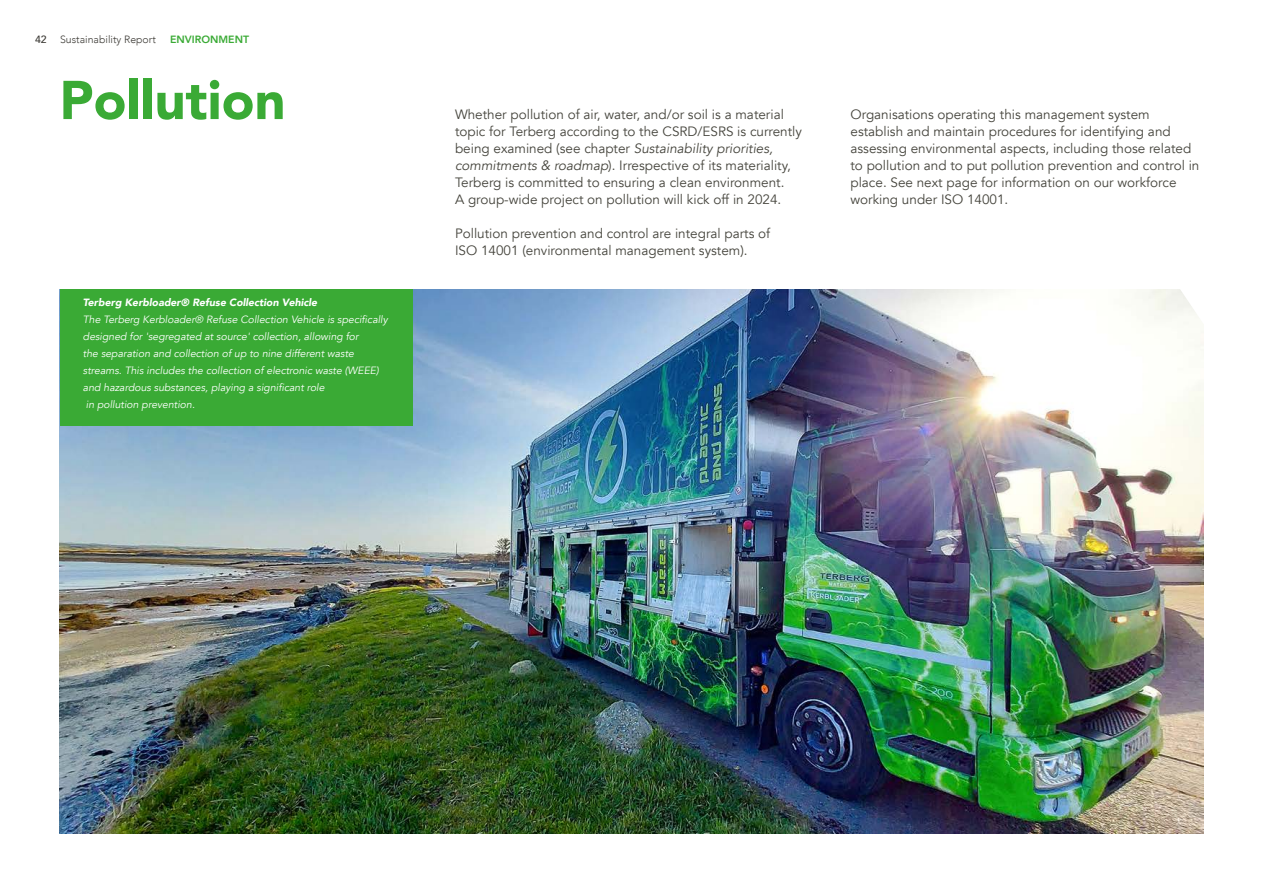
<style>
.page{position:relative;width:1263px;height:893px;background:#fff}
.page>*{position:absolute;margin:0;border:0;box-sizing:border-box;transform-origin:0 0}
.t1{font:900 54px "Avenir";color:#3aaa35}
.t2{font:13.5px/17px "Avenir";color:#45443c}
.t3{font:italic 10.5px/17px "Avenir";color:#fff}
.t4{font:italic 900 10.5px "Avenir";color:#fff}
.t5{font:300 10.5px "Avenir";color:#3c3a35}
.t6{font:800 10.5px "Avenir";color:#3aaa35}
.t7{font:500 10.5px "Avenir";color:#3c3a35}
.s1{font-style:italic}
</style>
<div class="page">
<img style="left:60px;top:289px;width:1143px;height:544px">
<div style="left:60px;top:289px;width:352px;height:136px;background:#3aaa35"></div>
<svg style="left:1179px;top:289px;width:24px;height:35px"></svg>
<p class="t7" style="left:35px;top:30px;width:13px">42</p>
<p class="t5" style="left:60px;top:33px;width:97px">Sustainability Report</p>
<p class="t6" style="left:170px;top:31px;width:80px">ENVIRONMENT</p>
<h1 class="t1" style="left:60px;top:54px;width:227px">Pollution</h1>
<p class="t4" style="left:83px;top:294px;width:236px">Terberg Kerbloader® Refuse Collection Vehicle</p>
<p class="t3" style="left:83px;top:311px;width:306px">The Terberg Kerbloader® Refuse Collection Vehicle is specifically designed for 'segregated at source' collection, allowing for<br>the separation and collection of up to nine different waste streams. This includes the collection of electronic waste (WEEE) and hazardous substances, playing a significant role<br>in pollution prevention.</p>
<p class="t2" style="left:455px;top:106px;width:348px">Whether pollution of air, water, and/or soil is a material topic for Terberg according to the CSRD/ESRS is currently being examined (see chapter <span class="s1">Sustainability priorities, commitments &amp; roadmap</span>). Irrespective of its materiality, Terberg is committed to ensuring a clean environment.<br>A group-wide project on pollution will kick off in 2024.</p>
<p class="t2" style="left:455px;top:225px;width:317px">Pollution prevention and control are integral parts of<br>ISO 14001 (environmental management system).</p>
<p class="t2" style="left:850px;top:106px;width:350px">Organisations operating this management system establish and maintain procedures for identifying and assessing environmental aspects, including those related to pollution and to put pollution prevention and control in place. See next page for information on our workforce working under ISO 14001.</p>
</div>
